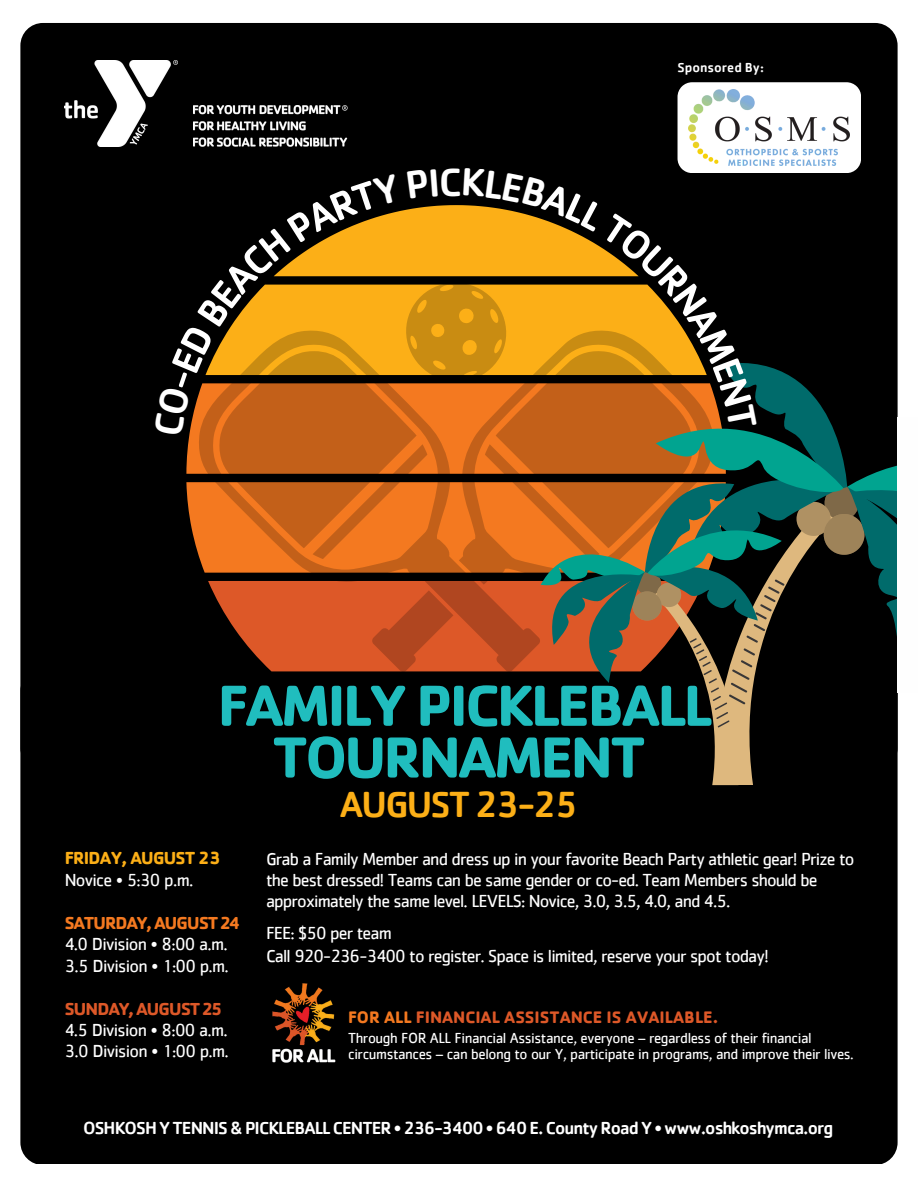
<style>
.page{position:relative;width:918px;height:1188px;background:#fff}
.page>*{position:absolute;margin:0;border:0;box-sizing:border-box;transform-origin:0 0}
.t1{font:700 60px "Cachet";letter-spacing:-.045em;color:#20bdbe}
.t2{font:500 37.5px "Cachet";letter-spacing:-.045em;color:#fcaf17}
.t3{font:18px/20.7px "Cachet";letter-spacing:-.045em;color:#fff}
.t4{font:18px/21.3px "Cachet";letter-spacing:-.04em;color:#fefefe}
.t5{font:500 18px "Cachet";letter-spacing:-.05em;color:#fff}
.t6{font:700 18px/22.5px "Cachet";letter-spacing:-.04em;color:#fcaf17}
.t7{font:700 17.25px "Cachet";color:#dd5828}
.t8{font:15px/16.4px "Cachet";letter-spacing:-.03em;color:#fff}
.t9{font:500 13.5px "Cachet";color:#fff}
.s1{font-weight:400;color:#fefefe}
.s2{font-family:"Cachet Pro";font-weight:700;color:#f47920}
.s3{font-family:"Cachet Pro";font-weight:700;color:#dd5828}
.s4{color:#f47920}
</style>
<div class="page">
<div style="left:20px;top:23px;width:878px;height:1141px;background:#000;border-radius:22px"></div>
<img style="left:65px;top:60px;width:113px;height:87px">
<img style="left:272px;top:983px;width:64px;height:80px">
<svg style="left:153px;top:82px;width:745px;height:703px"></svg>
<p class="t9" style="left:678px;top:59px;width:88px">Sponsored By:</p>
<h5 class="t1" style="left:218px;top:667px;width:496px">FAMILY PICKLEBALL</h5>
<h5 class="t1" style="left:272px;top:719px;width:375px">TOURNAMENT</h5>
<p class="t6" style="left:65px;top:846px;width:158px">FRIDAY, AUGUST 23<br><span class="s1">Novice • 5:30 p.m.</span></p>
<p class="t4" style="left:65px;top:912px;width:176px"><span class="s2">SATURDAY, AUGUST 24<br></span>4.0 Division • 8:00 a.m.<br>3.5 Division • 1:00 p.m.</p>
<h2 class="t4" style="left:65px;top:997px;width:166px"><span class="s3">SUNDAY, AUGUST 25<br></span>4.5 Division • 8:00 a.m.<br>3.0 Division • 1:00 p.m.</h2>
<h1 class="t2" style="left:340px;top:781px;width:240px">AUGUST 23-25</h1>
<p class="t3" style="left:266px;top:848px;width:590px">Grab a Family Member and dress up in your favorite Beach Party athletic gear! Prize to the best dressed! Teams can be same gender or co-ed. Team Members should be approximately the same level. LEVELS: Novice, 3.0, 3.5, 4.0, and 4.5.</p>
<p class="t3" style="left:266px;top:922px;width:127px">FEE: $50 per team</p>
<p class="t3" style="left:266px;top:944px;width:504px">Call 920-236-3400 to register. Space is limited, reserve your spot today!</p>
<h2 class="t7" style="left:348px;top:1006px;width:372px"><span class="s4">FOR ALL</span> FINANCIAL ASSISTANCE IS AVAILABLE.</h2>
<h5 class="t8" style="left:348px;top:1029px;width:507px">Through FOR ALL Financial Assistance, everyone – regardless of their financial circumstances – can belong to our Y, participate in programs, and improve their lives.</h5>
<p class="t5" style="left:83px;top:1117px;width:752px">OSHKOSH Y TENNIS &amp; PICKLEBALL CENTER • 236-3400 • 640 E. County Road Y • www.oshkoshymca.org</p>
</div>
